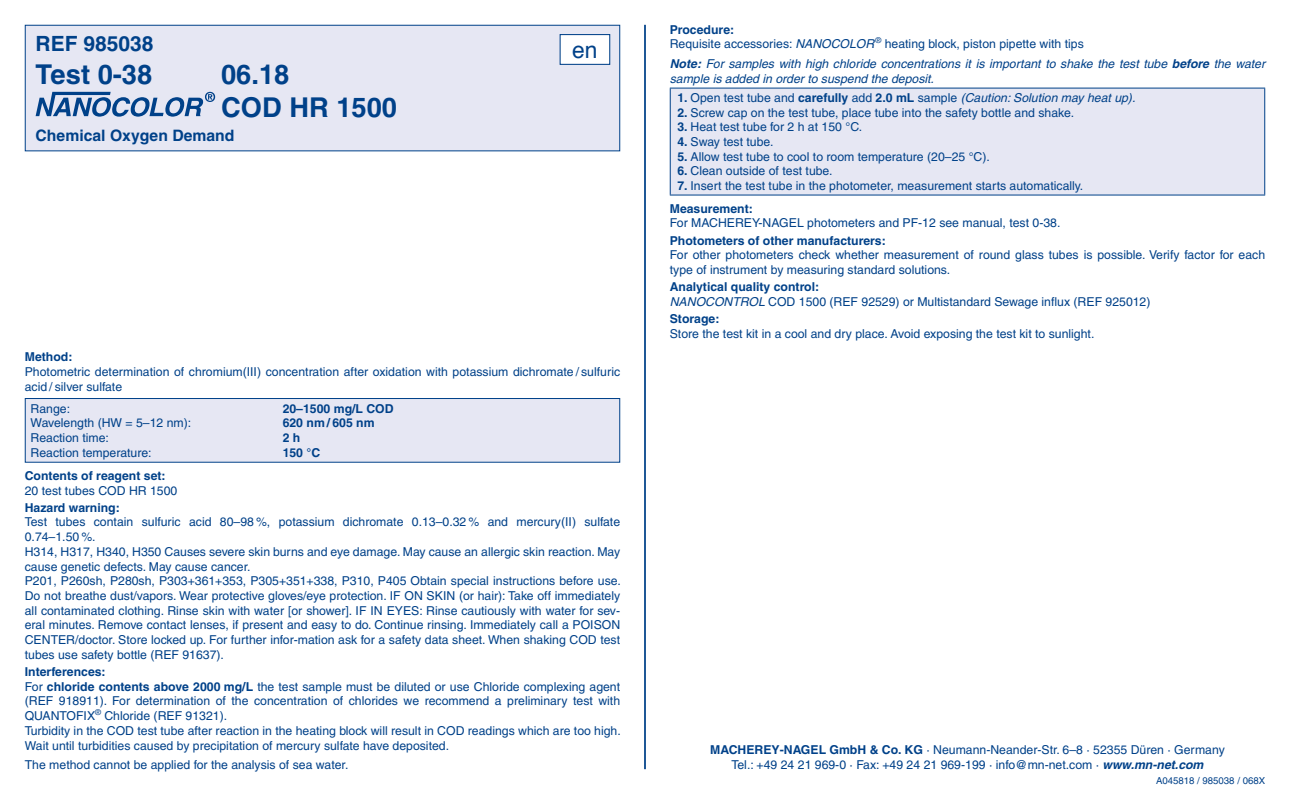
<style>
.page{position:relative;width:1290px;height:794px;background:#fff}
.page>*{position:absolute;margin:0;border:0;box-sizing:border-box;transform-origin:0 0}
.t1{font:700 27.3px/32.9px "Helvetica LT Pro";color:#004189}
.t2{font:22.75px "Helvetica";color:#004189}
.t3{font:700 21px "Helvetica LT Pro";color:#004189}
.t4{font:700 15.75px "Helvetica LT Pro";color:#004189}
.t5{font:12.25px/14.7px "Helvetica LT Pro";color:#004189}
.t6{font:italic 12.25px/14.7px "Helvetica LT Pro";color:#004189}
.t7{font:700 12.25px "Helvetica LT Pro";color:#004189}
.t8{font:9.62px "Helvetica LT Pro";color:#004189}
.s1{font-weight:700}
.s2{font-style:italic}
.s3{font-weight:700;font-style:normal}
.s4{font-style:normal}
.s5{font-weight:700;font-style:italic}
</style>
<div class="page">
<hr style="left:644px;top:25px;width:2px;height:744px;background:#004189">
<div style="left:25px;top:25px;width:595px;height:126px;background:#e6e7f3"></div>
<svg style="left:36px;top:92px;width:179px;height:25px"></svg>
<div style="left:25px;top:25px;width:595px;height:126px;border:1px solid #004189"></div>
<div style="left:560px;top:35px;width:50px;height:29px;background:#fff"></div>
<div style="left:560px;top:34px;width:50px;height:31px;border:1px solid #004189"></div>
<div style="left:25px;top:398px;width:595px;height:64px;background:#e6e7f3"></div>
<div style="left:25px;top:398px;width:595px;height:64px;border:1px solid #004189"></div>
<div style="left:670px;top:88px;width:595px;height:107px;background:#e6e7f3"></div>
<hr style="left:670px;top:88px;width:595px;height:1px;background:#004189">
<hr style="left:670px;top:88px;width:1px;height:107px;background:#004189">
<hr style="left:1264px;top:88px;width:1px;height:107px;background:#004189">
<hr style="left:670px;top:195px;width:595px;height:1px;background:#004189">
<h3 class="t3" style="left:36px;top:30px;width:119px">REF 985038</h3>
<h1 class="t1" style="left:36px;top:58px;width:118px">Test 0-38</h1>
<h1 class="t1" style="left:221px;top:58px;width:177px">06.18<br>COD HR 1500</h1>
<p class="t4" style="left:36px;top:125px;width:200px">Chemical Oxygen Demand</p>
<h2 class="t2" style="left:572px;top:32px;width:27px">en</h2>
<p class="t7" style="left:25px;top:349px;width:49px">Method:</p>
<p class="t5" style="left:25px;top:364px;width:597px">Photometric determination of chromium(III) concentration after oxidation with potassium dichromate / sulfuric acid / -silver sulfate</p>
<p class="t5" style="left:31px;top:401px;width:41px">Range:</p>
<p class="t7" style="left:283px;top:401px;width:112px">20–1500 mg/L COD</p>
<p class="t5" style="left:31px;top:416px;width:162px">Wavelength (HW = 5–12 nm):</p>
<p class="t7" style="left:283px;top:415px;width:93px">620 nm / 605 nm</p>
<p class="t5" style="left:31px;top:430px;width:80px">Reaction time:</p>
<p class="t7" style="left:283px;top:430px;width:19px">2 h</p>
<p class="t5" style="left:31px;top:445px;width:123px">Reaction temperature:</p>
<p class="t7" style="left:283px;top:445px;width:39px">150 °C</p>
<p class="t7" style="left:25px;top:468px;width:142px">Contents of reagent set:</p>
<p class="t5" style="left:25px;top:483px;width:154px">20 test tubes COD HR 1500</p>
<p class="t7" style="left:25px;top:500px;width:97px">Hazard warning:</p>
<p class="t5" style="left:25px;top:515px;width:597px">Test tubes contain sulfuric acid 80–98 %, potassium dichromate 0.13–0.32 % and mercury(II) sulfate 0.74–1.50 %.<br>H314, H317, H340, H350 Causes severe skin burns and eye damage. May cause an allergic skin reaction. May cause genetic defects. May cause cancer.<br>P201, P260sh, P280sh, P303+361+353, P305+351+338, P310, P405 Obtain special instructions before use.<br>Do not breathe dust/vapors. Wear protective gloves/eye protection. IF ON SKIN (or hair): Take off immediately all contaminated clothing. Rinse skin with water [or shower]. IF IN EYES: Rinse cautiously with water for sev&shy;eral minutes. Remove contact lenses, if present and easy to do. Continue rinsing. Immediately call a POISON CENTER/doctor. Store locked up. For further infor-mation ask for a safety data sheet. When shaking COD test tubes use safety bottle (REF 91637).</p>
<p class="t5" style="left:25px;top:664px;width:597px"><span class="s1">Interferences:<br></span>For <span class="s1">chloride contents above 2000 mg/L</span> the test sample must be diluted or use Chloride complexing agent (REF 918911). For determination of the concentration of chlorides we recommend a preliminary test with QUANTOFIX<sup>®</sup> Chloride (REF 91321).<br>Turbidity in the COD test tube after reaction in the heating block will result in COD readings which are too high.<br>Wait until turbidities caused by precipitation of mercury sulfate have deposited.</p>
<p class="t5" style="left:25px;top:757px;width:325px">The method cannot be applied for the analysis of sea water.</p>
<p class="t5" style="left:670px;top:22px;width:415px"><span class="s1">Procedure:<br></span>Requisite accessories: <span class="s2">NANOCOLOR</span> <sup>®</sup> heating block, piston pipette with tips</p>
<p class="t6" style="left:670px;top:56px;width:597px"><span class="s1">Note:</span> For samples with high chloride concentrations it is important to shake the test tube <span class="s1">before</span> the water sample is added in order to suspend the deposit.</p>
<p class="t6" style="left:677px;top:90px;width:459px"><span class="s3">1.</span> <span class="s4">Open test tube and</span> <span class="s3">carefully</span> <span class="s4">add</span> <span class="s3">2.0 mL</span> <span class="s4">sample</span> (Caution: Solution may heat up).</p>
<p class="t5" style="left:677px;top:105px;width:398px"><span class="s1">2.</span> Screw cap on the test tube, place tube into the safety bottle and shake.</p>
<p class="t5" style="left:677px;top:120px;width:186px"><span class="s1">3.</span> Heat test tube for 2 h at 150 °C.</p>
<p class="t5" style="left:677px;top:134px;width:98px"><span class="s1">4.</span> Sway test tube.</p>
<p class="t5" style="left:677px;top:149px;width:314px"><span class="s1">5.</span> Allow test tube to cool to room temperature (20–25 °C).</p>
<p class="t5" style="left:677px;top:164px;width:157px"><span class="s1">6.</span> Clean outside of test tube.</p>
<p class="t5" style="left:670px;top:174px;width:415px;line-height:22.6px;text-indent:8px"><span class="s1">7.</span> Insert the test tube in the photometer, measurement starts automatically.<br><span class="s1">Measurement:</span></p>
<p class="t5" style="left:670px;top:216px;width:392px">For MACHEREY-NAGEL photometers and PF-12 see manual, test 0-38.</p>
<p class="t7" style="left:670px;top:233px;width:217px">Photometers of other manufacturers:</p>
<p class="t5" style="left:670px;top:247px;width:597px">For other photometers check whether measurement of round glass tubes is possible. Verify factor for each type of instrument by measuring standard solutions.</p>
<p class="t5" style="left:670px;top:279px;width:482px"><span class="s1">Analytical quality control:<br></span><span class="s2">NANOCONTROL</span> COD 1500 (REF 92529) or Multistandard Sewage influx (REF 925012)</p>
<p class="t7" style="left:670px;top:311px;width:51px">Storage:</p>
<p class="t5" style="left:670px;top:326px;width:426px">Store the test kit in a cool and dry place. Avoid exposing the test kit to sunlight.</p>
<p class="t5" style="left:710px;top:742px;width:516px;text-align:center"><span class="s1">MACHEREY-NAGEL GmbH &amp; Co. KG</span> · Neumann-Neander-Str. 6–8 · 52355 Düren · Germany<br>Tel.: +49 24 21 969-0 · Fax: +49 24 21 969-199 · info@mn-net.com · <span class="s5">www.mn-net.com</span></p>
<p class="t8" style="left:1156px;top:774px;width:111px">A045818 / 985038 / 068X</p>
</div>
